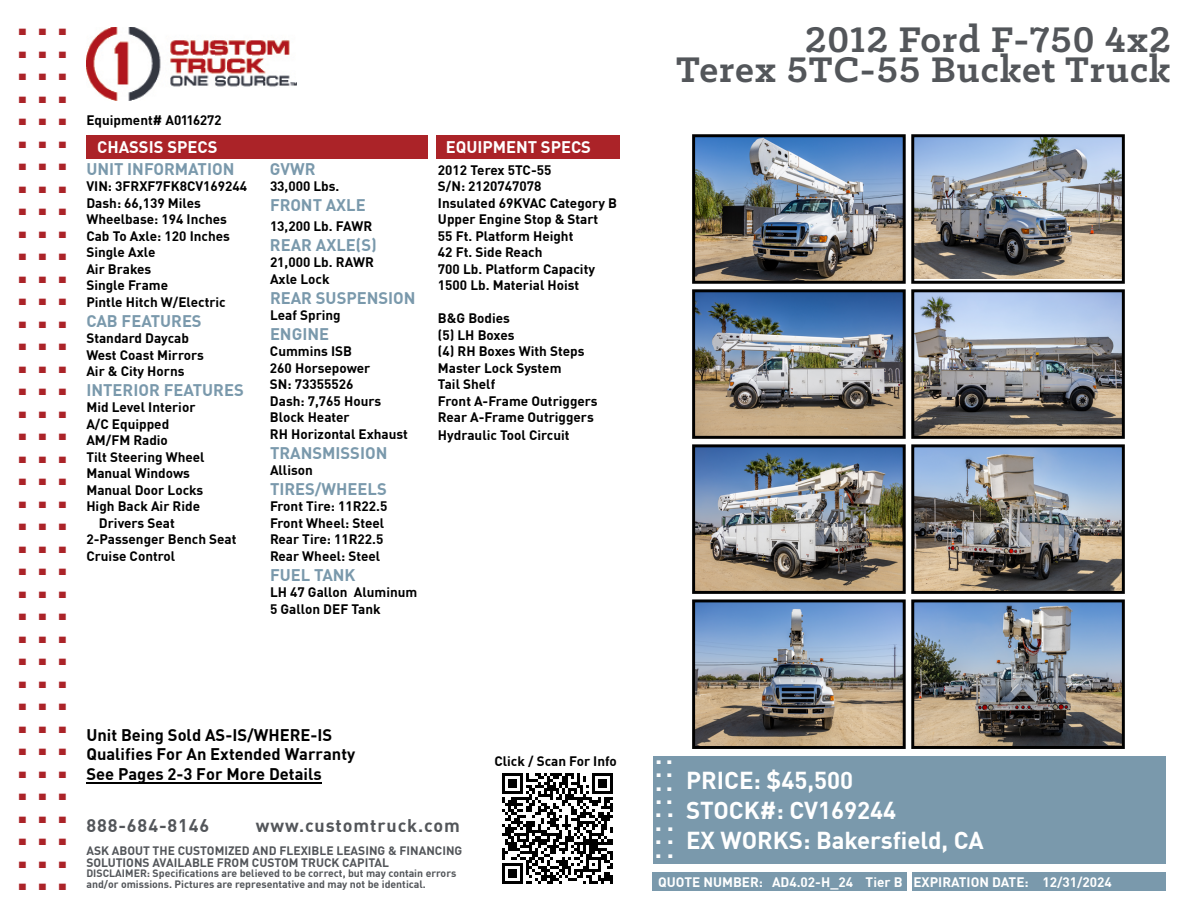
<style>
.page{position:relative;width:1188px;height:918px;background:#fff}
.page>*{position:absolute;margin:0;border:0;box-sizing:border-box;transform-origin:0 0}
.t1{font:700 45px "DIN Pro";color:#ab2328}
.t2{font:700 40.35px/30px "Klinic Slab";letter-spacing:.025em;color:#53565a;text-align:right}
.t3{font:700 25.5px "DIN Pro";color:#fff}
.t4{font:700 24px/30px "DIN Pro";color:#fff}
.t5{font:700 18px "DIN Pro";letter-spacing:.05em;color:#53565a}
.t6{font:700 16.5px "DIN Pro";color:#7a99ac}
.t7{font:700 16.5px/19.5px "DIN Pro";color:#000}
.t8{font:700 16.5px "DIN Pro";color:#fff}
.t9{font:700 13.5px/16.5px "DIN Pro";color:#000}
.t10{font:700 13.5px "DIN Pro";color:#fff}
.t11{font:700 12px/12px "DIN Pro";color:#53565a}
.t12{font:700 10.5px/10.5px "DIN Pro";color:#53565a}
</style>
<div class="page">
<img style="left:86px;top:27px;width:211px;height:74px">
<div style="left:653px;top:756px;width:513px;height:108px;background:#7a99ac"></div>
<div style="left:913px;top:872px;width:253px;height:19px;background:#7a99ac"></div>
<div style="left:652px;top:872px;width:255px;height:19px;background:#7a99ac"></div>
<div style="left:86px;top:135px;width:342px;height:23px;background:#ab2328"></div>
<div style="left:436px;top:135px;width:184px;height:23px;background:#ab2328"></div>
<hr style="left:86px;top:782px;width:236px;height:1px;background:#000">
<svg style="left:502px;top:773px;width:111px;height:111px"></svg>
<img style="left:696px;top:138px;width:206px;height:142px">
<div style="left:692px;top:134px;width:214px;height:150px;border:3px solid #000"></div>
<img style="left:915px;top:138px;width:206px;height:140px">
<div style="left:911px;top:134px;width:214px;height:150px;border:3px solid #000"></div>
<img style="left:696px;top:293px;width:206px;height:142px">
<div style="left:692px;top:289px;width:214px;height:150px;border:3px solid #000"></div>
<img style="left:915px;top:293px;width:206px;height:142px">
<div style="left:911px;top:289px;width:214px;height:150px;border:3px solid #000"></div>
<img style="left:696px;top:448px;width:206px;height:142px">
<div style="left:692px;top:444px;width:214px;height:150px;border:3px solid #000"></div>
<img style="left:915px;top:448px;width:206px;height:142px">
<div style="left:911px;top:444px;width:214px;height:150px;border:3px solid #000"></div>
<img style="left:696px;top:603px;width:206px;height:142px">
<div style="left:692px;top:599px;width:214px;height:150px;border:3px solid #000"></div>
<img style="left:915px;top:603px;width:206px;height:142px">
<div style="left:911px;top:599px;width:214px;height:150px;border:3px solid #000"></div>
<h1 class="t1" style="left:16px;top:-16px;width:54px">...</h1>
<h1 class="t1" style="left:16px;top:6px;width:54px">...</h1>
<h1 class="t1" style="left:16px;top:29px;width:54px">...</h1>
<h1 class="t1" style="left:16px;top:51px;width:54px">...</h1>
<h1 class="t1" style="left:16px;top:74px;width:54px">...</h1>
<h1 class="t1" style="left:16px;top:96px;width:54px">...</h1>
<h1 class="t1" style="left:16px;top:119px;width:54px">...</h1>
<h1 class="t1" style="left:16px;top:141px;width:54px">...</h1>
<h1 class="t1" style="left:16px;top:164px;width:54px">...</h1>
<h1 class="t1" style="left:16px;top:186px;width:54px">...</h1>
<h1 class="t1" style="left:16px;top:209px;width:54px">...</h1>
<h1 class="t1" style="left:16px;top:231px;width:54px">...</h1>
<h1 class="t1" style="left:16px;top:254px;width:54px">...</h1>
<h1 class="t1" style="left:16px;top:276px;width:54px">...</h1>
<h1 class="t1" style="left:16px;top:299px;width:54px">...</h1>
<h1 class="t1" style="left:16px;top:321px;width:54px">...</h1>
<h1 class="t1" style="left:16px;top:344px;width:54px">...</h1>
<h1 class="t1" style="left:16px;top:366px;width:54px">...</h1>
<h1 class="t1" style="left:16px;top:389px;width:54px">...</h1>
<h1 class="t1" style="left:16px;top:411px;width:54px">...</h1>
<h1 class="t1" style="left:16px;top:434px;width:54px">...</h1>
<h1 class="t1" style="left:16px;top:456px;width:54px">...</h1>
<h1 class="t1" style="left:16px;top:479px;width:54px">...</h1>
<h1 class="t1" style="left:16px;top:501px;width:54px">...</h1>
<h1 class="t1" style="left:16px;top:524px;width:54px">...</h1>
<h1 class="t1" style="left:16px;top:546px;width:54px">...</h1>
<h1 class="t1" style="left:16px;top:569px;width:54px">...</h1>
<h1 class="t1" style="left:16px;top:591px;width:54px">...</h1>
<h1 class="t1" style="left:16px;top:614px;width:54px">...</h1>
<h1 class="t1" style="left:16px;top:636px;width:54px">...</h1>
<h1 class="t1" style="left:16px;top:659px;width:54px">...</h1>
<h1 class="t1" style="left:16px;top:681px;width:54px">...</h1>
<h1 class="t1" style="left:16px;top:704px;width:54px">...</h1>
<h1 class="t1" style="left:16px;top:726px;width:54px">...</h1>
<h1 class="t1" style="left:16px;top:749px;width:54px">...</h1>
<h1 class="t1" style="left:16px;top:771px;width:54px">...</h1>
<h1 class="t1" style="left:16px;top:794px;width:54px">...</h1>
<h1 class="t1" style="left:16px;top:816px;width:54px">...</h1>
<h1 class="t1" style="left:16px;top:839px;width:54px">...</h1>
<p class="t9" style="left:86px;top:111px;width:137px">Equipment# A0116272</p>
<p class="t8" style="left:97px;top:134px;width:122px">CHASSIS SPECS</p>
<p class="t8" style="left:446px;top:134px;width:147px">EQUIPMENT SPECS</p>
<p class="t6" style="left:270px;top:156px;width:47px">GVWR</p>
<p class="t9" style="left:270px;top:177px;width:71px">33,000 Lbs.</p>
<p class="t6" style="left:270px;top:192px;width:97px">FRONT AXLE</p>
<p class="t9" style="left:270px;top:217px;width:104px">13,200 Lb. FAWR</p>
<p class="t6" style="left:270px;top:232px;width:108px">REAR AXLE(S)</p>
<p class="t9" style="left:270px;top:253px;width:105px">21,000 Lb. RAWR<br>Axle Lock</p>
<p class="t6" style="left:270px;top:285px;width:147px">REAR SUSPENSION</p>
<p class="t9" style="left:270px;top:306px;width:72px">Leaf Spring</p>
<p class="t6" style="left:270px;top:321px;width:61px">ENGINE</p>
<p class="t9" style="left:270px;top:342px;width:139px">Cummins ISB<br>260 Horsepower<br>SN: 73355526<br>Dash: 7,765 Hours<br>Block Heater<br>RH Horizontal Exhaust</p>
<p class="t6" style="left:270px;top:440px;width:119px">TRANSMISSION</p>
<p class="t9" style="left:270px;top:461px;width:44px">Allison</p>
<p class="t6" style="left:270px;top:476px;width:118px">TIRES/WHEELS</p>
<p class="t9" style="left:270px;top:497px;width:119px">Front Tire: 11R22.5<br>Front Wheel: Steel<br>Rear Tire: 11R22.5<br>Rear Wheel: Steel</p>
<p class="t6" style="left:270px;top:562px;width:87px">FUEL TANK</p>
<p class="t9" style="left:270px;top:583px;width:149px">LH 47 Gallon Aluminum<br>5 Gallon DEF Tank</p>
<p class="t6" style="left:86px;top:156px;width:150px">UNIT INFORMATION</p>
<p class="t9" style="left:86px;top:177px;width:162px">VIN: 3FRXF7FK8CV169244<br>Dash: 66,139 Miles<br>Wheelbase: 194 Inches<br>Cab To Axle: 120 Inches<br>Single Axle<br>Air Brakes<br>Single Frame<br>Pintle Hitch W/Electric</p>
<p class="t6" style="left:86px;top:308px;width:117px">CAB FEATURES</p>
<p class="t9" style="left:86px;top:329px;width:119px">Standard Daycab<br>West Coast Mirrors<br>Air &amp; City Horns</p>
<p class="t6" style="left:86px;top:377px;width:159px">INTERIOR FEATURES</p>
<p class="t9" style="left:86px;top:398px;width:111px">Mid Level Interior</p>
<p class="t9" style="left:86px;top:415px;width:84px">A/C Equipped</p>
<p class="t9" style="left:86px;top:431px;width:83px">AM/FM Radio</p>
<p class="t9" style="left:86px;top:448px;width:120px">Tilt Steering Wheel</p>
<p class="t9" style="left:86px;top:464px;width:105px">Manual Windows</p>
<p class="t9" style="left:86px;top:481px;width:119px">Manual Door Locks</p>
<p class="t9" style="left:86px;top:497px;width:115px">High Back Air Ride</p>
<p class="t9" style="left:99px;top:514px;width:77px">Drivers Seat</p>
<p class="t9" style="left:86px;top:530px;width:152px">2-Passenger Bench Seat</p>
<p class="t9" style="left:86px;top:547px;width:90px">Cruise Control</p>
<p class="t9" style="left:438px;top:161px;width:181px">2012 Terex 5TC-55<br>S/N: 2120747078<br>Insulated 69KVAC Category B<br>Upper Engine Stop &amp; Start<br>55 Ft. Platform Height<br>42 Ft. Side Reach<br>700 Lb. Platform Capacity<br>1500 Lb. Material Hoist</p>
<p class="t9" style="left:438px;top:309px;width:161px">B&amp;G Bodies<br>(5) LH Boxes<br>(4) RH Boxes With Steps<br>Master Lock System<br>Tail Shelf<br>Front A-Frame Outriggers<br>Rear A-Frame Outriggers</p>
<p class="t9" style="left:438px;top:426px;width:133px">Hydraulic Tool Circuit</p>
<p class="t7" style="left:86px;top:724px;width:270px">Unit Being Sold AS-IS/WHERE-IS<br>Qualifies For An Extended Warranty<br>See Pages 2-3 For More Details</p>
<h3 class="t5" style="left:86px;top:812px;width:124px">888-684-8146</h3>
<h3 class="t5" style="left:256px;top:812px;width:206px">www.customtruck.com</h3>
<p class="t11" style="left:86px;top:844px;width:378px">ASK ABOUT THE CUSTOMIZED AND FLEXIBLE LEASING &amp; FINANCING<br>SOLUTIONS AVAILABLE FROM CUSTOM TRUCK CAPITAL</p>
<p class="t12" style="left:86px;top:868px;width:371px">DISCLAIMER: Specifications are believed to be correct, but may contain errors and/or omissions. Pictures are representative and may not be identical.</p>
<p class="t9" style="left:495px;top:752px;width:124px">Click / Scan For Info</p>
<h2 class="t2" style="left:676px;top:23px;width:496px">2012 Ford F-750 4x2<br>Terex 5TC-55 Bucket Truck</h2>
<h3 class="t3" style="left:655px;top:734px;width:20px">..</h3>
<h3 class="t3" style="left:655px;top:748px;width:20px">..</h3>
<h3 class="t3" style="left:655px;top:761px;width:20px">..</h3>
<h3 class="t3" style="left:655px;top:775px;width:20px">..</h3>
<h3 class="t4" style="left:686px;top:764px;width:299px">PRICE: $45,500<br>STOCK#: CV169244<br>EX WORKS: Bakersfield, CA</h3>
<p class="t10" style="left:658px;top:871px;width:455px">QUOTE NUMBER: AD4.02-H_24 Tier B EXPIRATION DATE: 12/31/2024</p>
<h3 class="t3" style="left:655px;top:788px;width:21px">..</h3>
<h3 class="t3" style="left:655px;top:801px;width:21px">..</h3>
<h3 class="t3" style="left:655px;top:815px;width:21px">..</h3>
<h3 class="t3" style="left:655px;top:828px;width:21px">..</h3>
</div>
